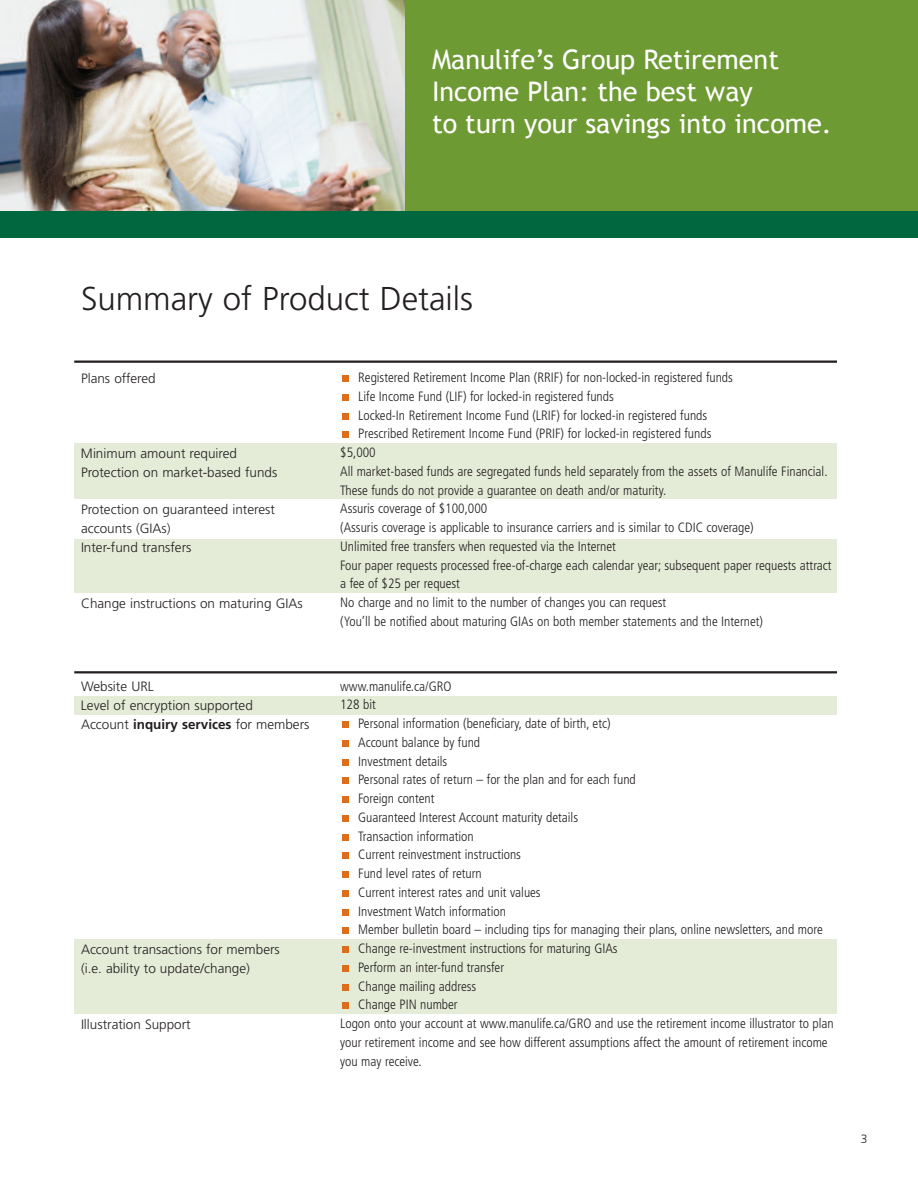
<style>
.page{position:relative;width:918px;height:1188px;background:#fff}
.page>*{position:absolute;margin:0;border:0;box-sizing:border-box;transform-origin:0 0}
.t1{font:300 33px "Frutiger";color:#231f20}
.t2{font:27px/32.4px "Trebuchet MS";color:#fff}
.t3{font:300 condensed 13.5px/18.8px "Frutiger";color:#231f20}
.t4{font:300 13.5px/18.8px "Frutiger";color:#231f20}
.t5{font:300 12px "Frutiger";color:#231f20}
.s1{font-weight:700}
</style>
<div class="page">
<img style="left:0;top:0;width:405px;height:211px">
<div style="left:405px;top:0;width:513px;height:216px;background:#6e9a34"></div>
<div style="left:0;top:211px;width:918px;height:27px;background:#00673e"></div>
<div style="left:74px;top:443px;width:763px;height:56px;background:#e4ebd7"></div>
<div style="left:74px;top:539px;width:763px;height:53px;background:#e4ebd7"></div>
<div style="left:74px;top:696px;width:763px;height:19px;background:#e4ebd7"></div>
<div style="left:74px;top:940px;width:763px;height:74px;background:#e4ebd7"></div>
<svg style="left:342px;top:432px;width:6px;height:6px"></svg>
<div style="left:342px;top:413px;width:6px;height:7px;background:#db6d1b"></div>
<div style="left:342px;top:394px;width:6px;height:7px;background:#db6d1b"></div>
<div style="left:342px;top:375px;width:6px;height:7px;background:#db6d1b"></div>
<svg style="left:342px;top:1003px;width:6px;height:6px"></svg>
<div style="left:342px;top:984px;width:6px;height:7px;background:#db6d1b"></div>
<div style="left:342px;top:965px;width:6px;height:7px;background:#db6d1b"></div>
<div style="left:342px;top:946px;width:6px;height:7px;background:#db6d1b"></div>
<svg style="left:342px;top:928px;width:6px;height:6px"></svg>
<div style="left:342px;top:909px;width:6px;height:7px;background:#db6d1b"></div>
<div style="left:342px;top:890px;width:6px;height:7px;background:#db6d1b"></div>
<div style="left:342px;top:871px;width:6px;height:7px;background:#db6d1b"></div>
<svg style="left:342px;top:853px;width:6px;height:6px"></svg>
<div style="left:342px;top:834px;width:6px;height:7px;background:#db6d1b"></div>
<div style="left:342px;top:815px;width:6px;height:7px;background:#db6d1b"></div>
<div style="left:342px;top:796px;width:6px;height:7px;background:#db6d1b"></div>
<svg style="left:342px;top:778px;width:6px;height:6px"></svg>
<div style="left:342px;top:759px;width:6px;height:7px;background:#db6d1b"></div>
<div style="left:342px;top:740px;width:6px;height:7px;background:#db6d1b"></div>
<div style="left:342px;top:721px;width:6px;height:7px;background:#db6d1b"></div>
<hr style="left:74px;top:671px;width:763px;height:2px;background:#231f20">
<hr style="left:74px;top:361px;width:763px;height:2px;background:#231f20">
<h2 class="t2" style="left:432px;top:43px;width:401px">Manulife’s Group Retirement<br>Income Plan: the best way<br>to turn your savings into income.</h2>
<h1 class="t1" style="left:81px;top:285px;width:394px">Summary of Product Details</h1>
<p class="t4" style="left:81px;top:370px;width:76px">Plans offered</p>
<p class="t4" style="left:81px;top:445px;width:198px">Minimum amount required<br>Protection on market-based funds</p>
<p class="t4" style="left:81px;top:501px;width:195px">Protection on guaranteed interest accounts (GIAs)<br>Inter-fund transfers</p>
<p class="t4" style="left:81px;top:595px;width:223px">Change instructions on maturing GIAs</p>
<p class="t4" style="left:81px;top:678px;width:230px">Website URL<br>Level of encryption supported<br>Account <span class="s1">inquiry services</span> for members</p>
<p class="t4" style="left:81px;top:941px;width:200px">Account transactions for members (i.e. ability to update/change)</p>
<p class="t4" style="left:81px;top:1016px;width:111px">Illustration Support</p>
<p class="t3" style="left:358px;top:369px;width:376px">Registered Retirement Income Plan (RRIF) for non-locked-in registered funds</p>
<p class="t3" style="left:358px;top:388px;width:257px">Life Income Fund (LIF) for locked-in registered funds</p>
<p class="t3" style="left:358px;top:407px;width:351px">Locked-In Retirement Income Fund (LRIF) for locked-in registered funds</p>
<p class="t3" style="left:358px;top:425px;width:355px">Prescribed Retirement Income Fund (PRIF) for locked-in registered funds</p>
<p class="t3" style="left:340px;top:444px;width:37px">$5,000</p>
<p class="t3" style="left:340px;top:463px;width:489px">All market-based funds are segregated funds held separately from the assets of Manulife Financial.</p>
<p class="t3" style="left:340px;top:482px;width:328px">These funds do not provide a guarantee on death and/or maturity.</p>
<p class="t3" style="left:340px;top:500px;width:149px">Assuris coverage of $100,000</p>
<p class="t3" style="left:340px;top:519px;width:415px">(Assuris coverage is applicable to insurance carriers and is similar to CDIC coverage)</p>
<p class="t3" style="left:340px;top:538px;width:277px">Unlimited free transfers when requested via the Internet</p>
<p class="t3" style="left:340px;top:557px;width:493px">Four paper requests processed free-of-charge each calendar year; subsequent paper requests attract</p>
<p class="t3" style="left:340px;top:575px;width:121px">a fee of $25 per request</p>
<p class="t3" style="left:340px;top:594px;width:328px">No charge and no limit to the number of changes you can request</p>
<p class="t3" style="left:340px;top:613px;width:424px">(You’ll be notified about maturing GIAs on both member statements and the Internet)</p>
<p class="t3" style="left:340px;top:678px;width:113px">www.manulife.ca/GRO<br>128 bit</p>
<p class="t3" style="left:358px;top:715px;width:254px">Personal information (beneficiary, date of birth, etc)</p>
<p class="t3" style="left:358px;top:734px;width:123px">Account balance by fund</p>
<p class="t3" style="left:358px;top:753px;width:91px">Investment details</p>
<p class="t3" style="left:358px;top:771px;width:279px">Personal rates of return – for the plan and for each fund</p>
<p class="t3" style="left:358px;top:790px;width:78px">Foreign content</p>
<p class="t3" style="left:358px;top:809px;width:221px">Guaranteed Interest Account maturity details</p>
<p class="t3" style="left:358px;top:828px;width:117px">Transaction information</p>
<p class="t3" style="left:358px;top:846px;width:164px">Current reinvestment instructions</p>
<p class="t3" style="left:358px;top:865px;width:125px">Fund level rates of return</p>
<p class="t3" style="left:358px;top:884px;width:184px">Current interest rates and unit values</p>
<p class="t3" style="left:358px;top:903px;width:149px">Investment Watch information</p>
<p class="t3" style="left:358px;top:921px;width:466px">Member bulletin board – including tips for managing their plans, online newsletters, and more</p>
<p class="t3" style="left:358px;top:940px;width:261px">Change re-investment instructions for maturing GIAs</p>
<p class="t3" style="left:358px;top:959px;width:147px">Perform an inter-fund transfer</p>
<p class="t3" style="left:358px;top:978px;width:120px">Change mailing address</p>
<p class="t3" style="left:358px;top:996px;width:101px">Change PIN number</p>
<p class="t3" style="left:340px;top:1015px;width:495px">Logon onto your account at www.manulife.ca/GRO and use the retirement income illustrator to plan</p>
<p class="t3" style="left:340px;top:1034px;width:489px">your retirement income and see how different assumptions affect the amount of retirement income</p>
<p class="t3" style="left:340px;top:1053px;width:83px">you may receive.</p>
<p class="t5" style="left:861px;top:1134px;width:8px">3</p>
</div>
